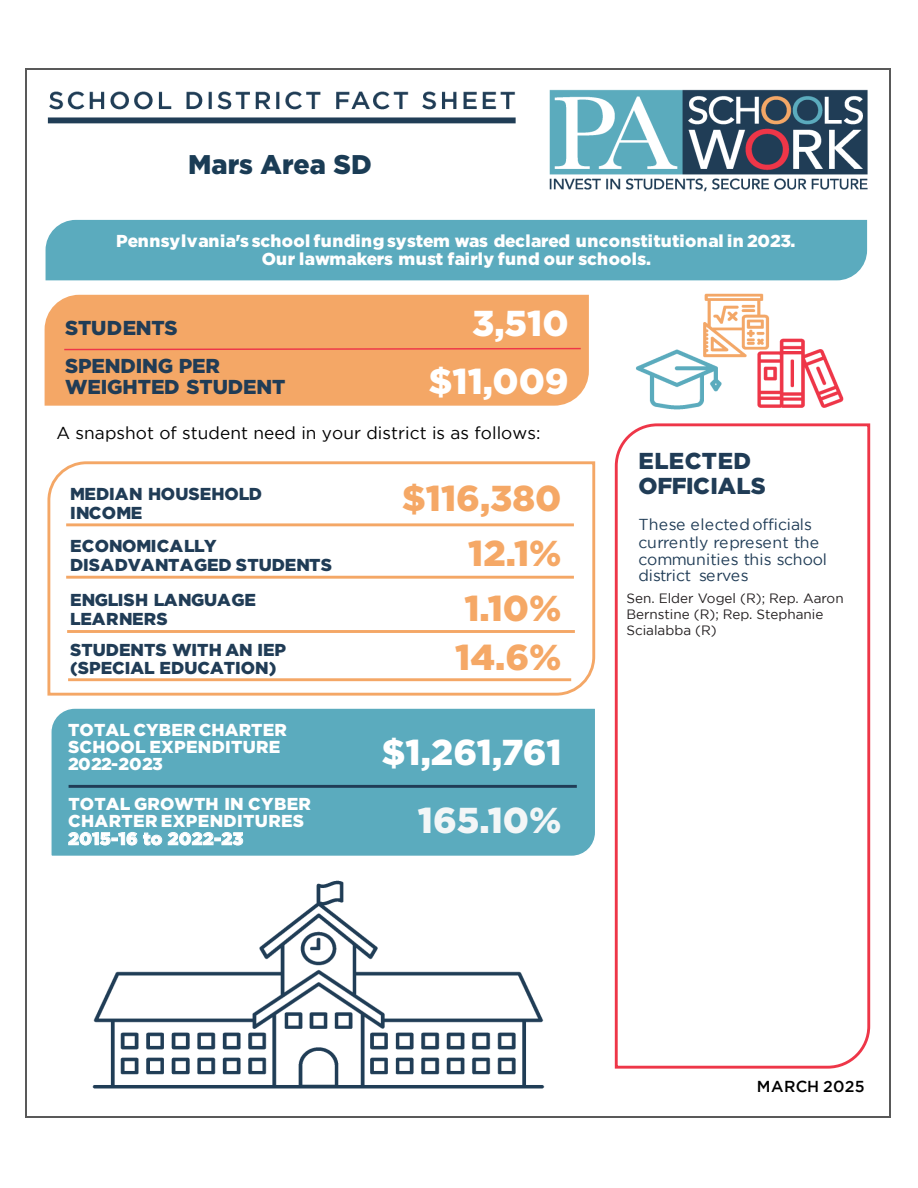
<style>
.page{position:relative;width:918px;height:1188px;background:#fff}
.page>*{position:absolute;margin:0;border:0;box-sizing:border-box;transform-origin:0 0}
.t1{font:900 36px/54.9px "Gotham";color:#f5a866;text-align:justify}
.t2{font:900 36px/57.6px "Gotham";color:#fff;text-align:right}
.t3{font:900 36px "Gotham";color:#f3f6f7}
.t4{font:900 27px "Gotham";color:#1a3c55}
.t5{font:900 23.1px/26px "Gotham";letter-spacing:.015em;color:#203c56}
.t6{font:900 20.1px/38.2px "Gotham";letter-spacing:-.005em;color:#203c56}
.t7{font:900 17.25px/17.1px "Gotham";letter-spacing:.015em;color:#fff}
.t8{font:900 17.25px/18.8px "Gotham";color:#203c56}
.t9{font:17.25px "Gotham";letter-spacing:.005em;color:#000}
.t10{font:15.9px/17.2px "Gotham";letter-spacing:-.01em;color:#203c56}
.t11{font:15.9px "Gotham";letter-spacing:-.035em;color:#203c56}
.t12{font:500 15.9px "Gotham";letter-spacing:.025em;color:#000}
.t13{font:13.5px/16.2px "Gotham";color:#231f20}
</style>
<div class="page">
<hr style="left:25px;top:68px;width:2px;height:1050px;background:#595959">
<hr style="left:889px;top:70px;width:2px;height:1048px;background:#595959">
<hr style="left:27px;top:68px;width:864px;height:2px;background:#595959">
<hr style="left:27px;top:1117px;width:864px;height:1px;background:#595959">
<img style="left:47px;top:91px;width:469px;height:33px">
<img style="left:549px;top:89px;width:319px;height:103px">
<img style="left:636px;top:293px;width:208px;height:117px">
<img style="left:92px;top:880px;width:453px;height:209px">
<div style="left:46px;top:220px;width:821px;height:60px;background:#5babbe"></div>
<div style="left:45px;top:295px;width:544px;height:111px;background:#f4a766"></div>
<svg style="left:63px;top:347px;width:519px;height:4px"></svg>
<svg style="left:47px;top:461px;width:549px;height:235px"></svg>
<hr style="left:66px;top:523px;width:508px;height:3px;background:#f4a766">
<hr style="left:66px;top:576px;width:508px;height:3px;background:#f4a766">
<hr style="left:67px;top:630px;width:508px;height:3px;background:#f4a766">
<hr style="left:68px;top:678px;width:503px;height:3px;background:#f4a766">
<div style="left:51px;top:708px;width:544px;height:148px;background:#5babbe"></div>
<hr style="left:69px;top:785px;width:508px;height:3px;background:#203c56">
<svg style="left:614px;top:423px;width:257px;height:646px"></svg>
<div style="left:629px;top:583px;width:226px;height:450px;background:#fff"></div>
<h2 class="t4" style="left:188px;top:148px;width:185px">Mars Area SD</h2>
<p class="t7" style="left:116px;top:231px;width:681px;line-height:18.8px;text-align:center">Pennsylvania's school funding system was declared unconstitutional in 2023.<br>Our lawmakers must fairly fund our schools.</p>
<p class="t6" style="left:65px;top:308px;width:156px">STUDENTS<br>SPENDING PER</p>
<p class="t6" style="left:65px;top:367px;width:222px">WEIGHTED STUDENT</p>
<h1 class="t2" style="left:429px;top:294px;width:142px">3,510 $11,009</h1>
<p class="t9" style="left:57px;top:423px;width:485px">A snapshot of student need in your district is as follows:</p>
<p class="t8" style="left:70px;top:484px;width:193px">MEDIAN HOUSEHOLD<br>INCOME</p>
<p class="t8" style="left:70px;top:536px;width:263px">ECONOMICALLY<br>DISADVANTAGED STUDENTS</p>
<p class="t8" style="left:70px;top:591px;width:187px">ENGLISH LANGUAGE<br>LEARNERS</p>
<p class="t8" style="left:70px;top:641px;width:218px;line-height:17.2px">STUDENTS WITH AN IEP (SPECIAL EDUCATION)</p>
<p class="t7" style="left:68px;top:721px;width:220px">TOTAL CYBER CHARTER<br>SCHOOL EXPENDITURE<br>2022-2023</p>
<p class="t7" style="left:68px;top:795px;width:244px">TOTAL GROWTH IN CYBER<br>CHARTER EXPENDITURES<br>2015-16 to 2022-23</p>
<h1 class="t1" style="left:464px;top:470px;width:99px;text-indent:-63px">$116,380<br>12.1% 1.10%</h1>
<h1 class="t1" style="left:455px;top:629px;width:108px">14.6%</h1>
<h1 class="t2" style="left:382px;top:722px;width:182px">$1,261,761</h1>
<h1 class="t3" style="left:418px;top:799px;width:145px">165.10%</h1>
<h3 class="t5" style="left:639px;top:447px;width:129px">ELECTED<br>OFFICIALS</h3>
<p class="t10" style="left:639px;top:516px;width:190px">These elected officials currently represent the communities this school</p>
<p class="t11" style="left:639px;top:566px;width:112px">district serves</p>
<p class="t13" style="left:626px;top:590px;width:219px">Sen. Elder Vogel (R); Rep. Aaron<br>Bernstine (R); Rep. Stephanie<br>Scialabba (R)</p>
<p class="t12" style="left:757px;top:1077px;width:109px">MARCH 2025</p>
</div>
